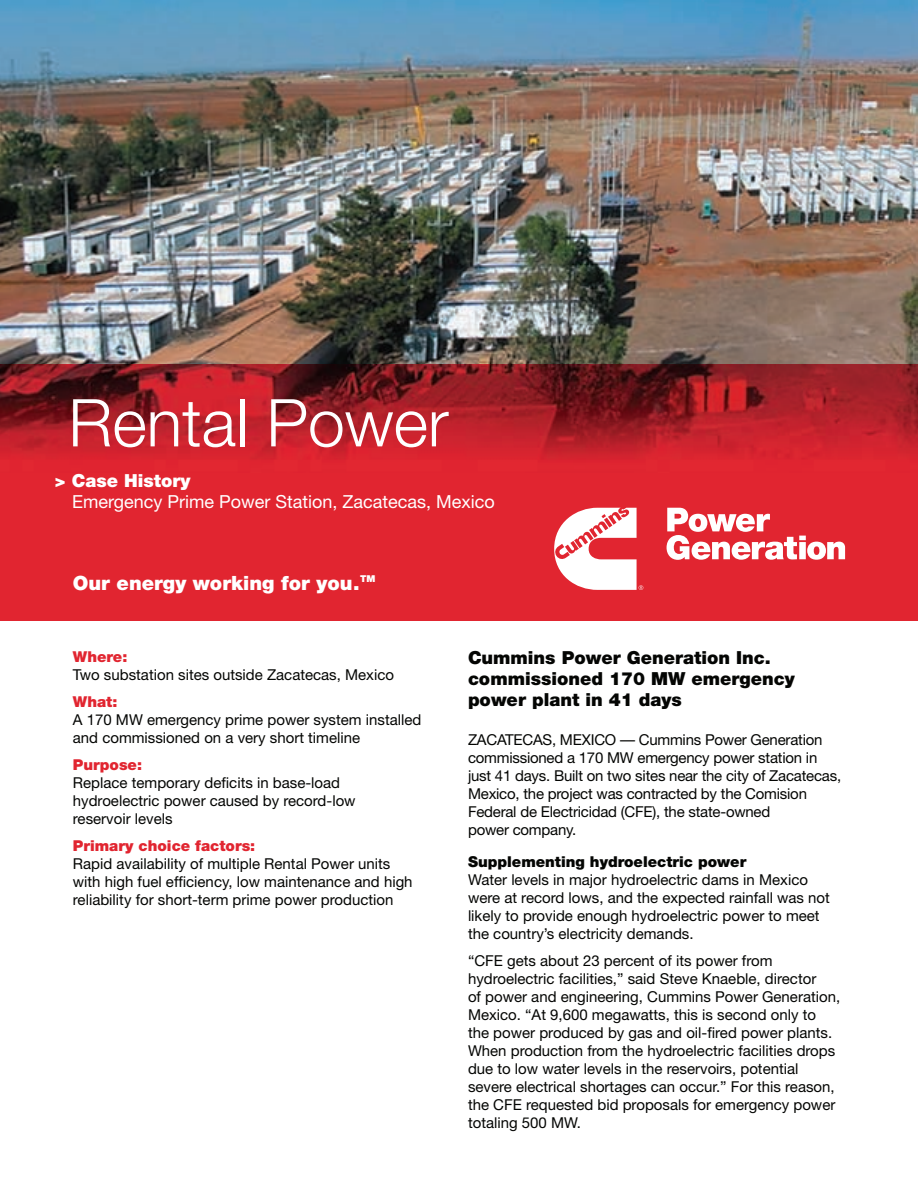
<style>
.page{position:relative;width:918px;height:1188px;background:#fff}
.page>*{position:absolute;margin:0;border:0;box-sizing:border-box;transform-origin:0 0}
.t1{font:300 66px "Helvetica Neue";color:#fff}
.t2{font:900 19.65px "Helvetica Neue";color:#fff}
.t3{font:900 18px/21px "Helvetica Neue";color:#040503}
.t4{font:18px "Helvetica Neue";color:#fff}
.t5{font:900 18px "Helvetica Neue";color:#fff}
.t6{font:15px/18px "Helvetica Neue";color:#040503}
.t7{font:900 15px "Helvetica Neue";color:#e12530}
.t8{font:900 15px "Helvetica Neue";color:#040503}
</style>
<div class="page">
<img style="left:0;top:0;width:918px;height:472px">
<div style="left:0;top:472px;width:918px;height:149px;background:#e12530"></div>
<svg style="left:554px;top:508px;width:89px;height:82px"></svg>
<svg style="left:667px;top:508px;width:178px;height:52px"></svg>
<h1 class="t1" style="left:68px;top:399px;width:382px">Rental Power</h1>
<p class="t5" style="left:55px;top:474px;width:137px">&gt; Case History</p>
<p class="t4" style="left:72px;top:495px;width:424px">Emergency Prime Power Station, Zacatecas, Mexico</p>
<h2 class="t2" style="left:73px;top:576px;width:304px">Our energy working for you.<sup>TM</sup></h2>
<p class="t7" style="left:73px;top:651px;width:56px">Where:</p>
<p class="t6" style="left:73px;top:667px;width:323px">Two substation sites outside Zacatecas, Mexico</p>
<p class="t7" style="left:73px;top:696px;width:46px">What:</p>
<p class="t6" style="left:73px;top:712px;width:350px">A 170 MW emergency prime power system installed and commissioned on a very short timeline</p>
<p class="t7" style="left:73px;top:759px;width:71px">Purpose:</p>
<p class="t6" style="left:73px;top:775px;width:284px">Replace temporary deficits in base-load hydroelectric power caused by record-low reservoir levels</p>
<p class="t7" style="left:73px;top:840px;width:184px">Primary choice factors:</p>
<p class="t6" style="left:73px;top:856px;width:341px">Rapid availability of multiple Rental Power units with high fuel efficiency, low maintenance and high reliability for short-term prime power production</p>
<p class="t3" style="left:468px;top:649px;width:328px">Cummins Power Generation Inc. commissioned 170 MW emergency power plant in 41 days</p>
<p class="t6" style="left:468px;top:732px;width:375px">ZACATECAS, MEXICO — Cummins Power Generation commissioned a 170 MW emergency power station in just 41 days. Built on two sites near the city of Zacatecas, Mexico, the project was contracted by the Comision Federal de Electricidad (CFE), the state-owned<br>power company.</p>
<p class="t8" style="left:468px;top:856px;width:280px">Supplementing hydroelectric power</p>
<p class="t6" style="left:468px;top:872px;width:363px">Water levels in major hydroelectric dams in Mexico were at record lows, and the expected rainfall was not likely to provide enough hydroelectric power to meet the country’s electricity demands.</p>
<p class="t6" style="left:468px;top:953px;width:374px">“CFE gets about 23 percent of its power from hydroelectric facilities,” said Steve Knaeble, director<br>of power and engineering, Cummins Power Generation, Mexico. “At 9,600 megawatts, this is second only to the power produced by gas and oil-fired power plants.<br>When production from the hydroelectric facilities drops due to low water levels in the reservoirs, potential severe electrical shortages can occur.” For this reason, the CFE requested bid proposals for emergency power totaling 500 MW.</p>
</div>
